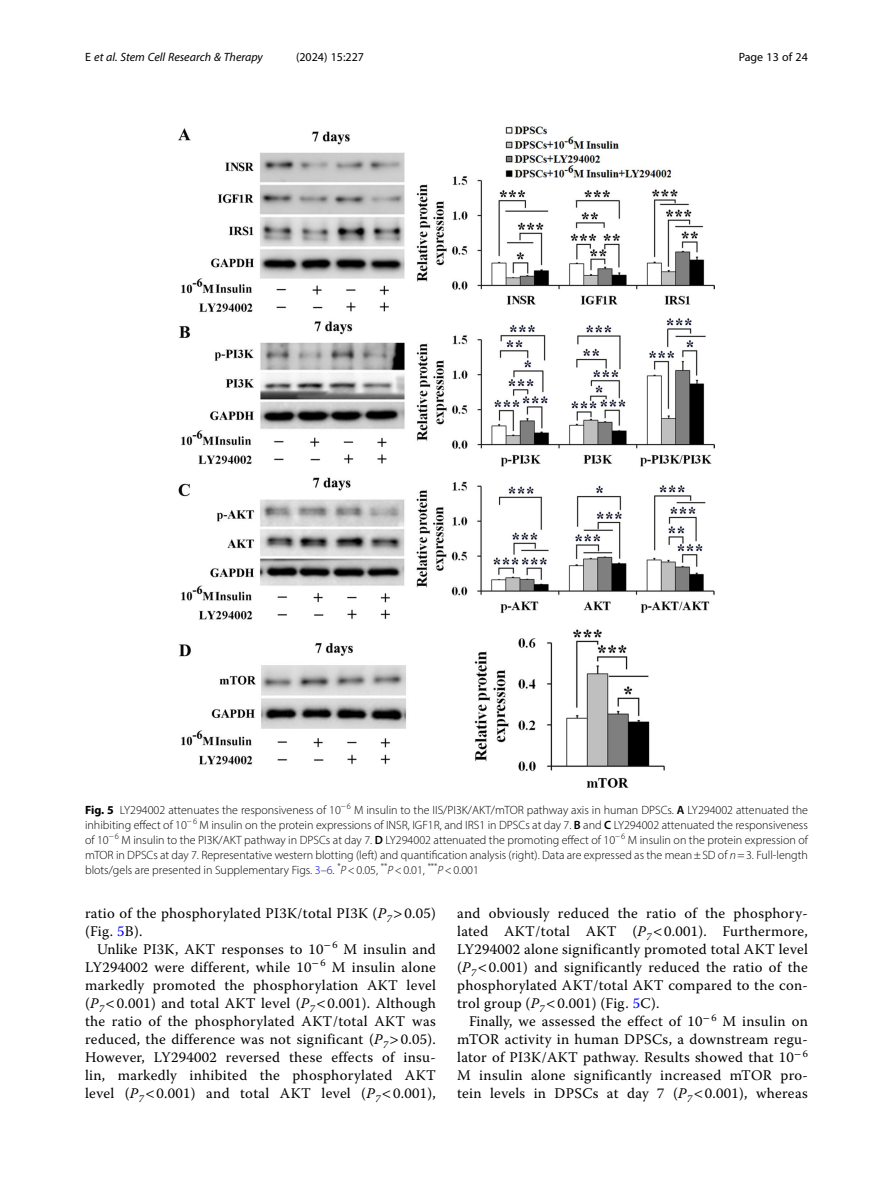
<style>
.page{position:relative;width:893px;height:1191px;background:#fff}
.page>*{position:absolute;margin:0;border:0;box-sizing:border-box;transform-origin:0 0}
.Body_Text_Indent{font:14.7px/18px "Warnock Pro";letter-spacing:.02em;color:#000;text-align:justify}
.Figure_Caption{font:300 12px/15px "Myriad Pro";color:#000;text-align:justify}
.t1{font:italic 12px "Myriad Pro";color:#000}
.t2{font:12px "Myriad Pro";color:#000}
.s1{font-style:normal}
.s2{font-weight:700}
.s3{font-weight:600}
.s4{font-style:italic}
.s5{color:#00f}
</style>
<div class="page">
<img style="left:179px;top:126px;width:535px;height:661px">
<p class="t1" style="left:85px;top:50px;width:179px"><span class="s1">E</span> et al. Stem Cell Research &amp; Therapy</p>
<p class="t2" style="left:296px;top:50px;width:70px">(2024) 15:227</p>
<p class="t2" style="left:739px;top:50px;width:71px">Page 13 of 24</p>
<p class="Figure_Caption" style="left:85px;top:802px;width:724px"><span class="s2">Fig. 5</span> LY294002 attenuates the responsiveness of 10<sup>−6</sup> M insulin to the IIS/PI3K/AKT/mTOR pathway axis in human DPSCs. <span class="s3">A</span> LY294002 attenuated the inhibiting effect of 10<sup>−6</sup> M insulin on the protein expressions of INSR, IGF1R, and IRS1 in DPSCs at day 7. <span class="s3">B</span> and <span class="s3">C</span> LY294002 attenuated the responsiveness of 10<sup>−6</sup> M insulin to the PI3K/AKT pathway in DPSCs at day 7. <span class="s3">D</span> LY294002 attenuated the promoting effect of 10<sup>−6</sup> M insulin on the protein expression of mTOR in DPSCs at day 7. Representative western blotting (left) and quantification analysis (right). Data are expressed as the mean±SD of <span class="s4">n</span>=3. Full-length blots/gels are presented in Supplementary Figs. <span class="s5">3</span>–<span class="s5">6</span>. <sup>*</sup><span class="s4">P</span>&lt;0.05, <sup>**</sup><span class="s4">P</span>&lt;0.01, <sup>***</sup><span class="s4">P</span>&lt;0.001</p>
<p class="Body_Text_Indent" style="left:85px;top:904px;width:352px">ratio of the phosphorylated PI3K/total PI3K (<span class="s4">P</span><sub>7</sub> 0.05) (Fig. <span class="s5">5</span>B).</p>
<p class="Body_Text_Indent" style="left:85px;top:940px;width:352px;text-indent:12px">Unlike PI3K, AKT responses to 10<sup>−</sup><sup>6</sup> M insulin and LY294002 were different, while 10<sup>−</sup><sup>6</sup> M insulin alone markedly promoted the phosphorylation AKT level (<span class="s4">P</span><sub>7</sub> 0.001) and total AKT level (<span class="s4">P</span><sub>7</sub> 0.001). Although the ratio of the phosphorylated AKT/total AKT was reduced, the difference was not significant (<span class="s4">P</span><sub>7</sub> 0.05).<br>However, LY294002 reversed these effects of insu&shy;lin, markedly inhibited the phosphorylated AKT level (<span class="s4">P</span><sub>7</sub> 0.001) and total AKT level (<span class="s4">P</span><sub>7</sub> 0.001),</p>
<p class="Body_Text_Indent" style="left:457px;top:904px;width:352px">and obviously reduced the ratio of the phosphory&shy;lated AKT/total AKT (<span class="s4">P</span><sub>7</sub> 0.001). Furthermore, LY294002 alone significantly promoted total AKT level (<span class="s4">P</span><sub>7</sub> 0.001) and significantly reduced the ratio of the phosphorylated AKT/total AKT compared to the con&shy;trol group (<span class="s4">P</span><sub>7</sub> 0.001) (Fig. <span class="s5">5</span>C).</p>
<p class="Body_Text_Indent" style="left:457px;top:1012px;width:352px;text-indent:12px">Finally, we assessed the effect of 10<sup>−</sup><sup>6</sup> M insulin on mTOR activity in human DPSCs, a downstream regu&shy;lator of PI3K/AKT pathway. Results showed that 10<sup>−</sup><sup>6<br></sup>M insulin alone significantly increased mTOR pro&shy;tein levels in DPSCs at day 7 (<span class="s4">P</span><sub>7</sub> 0.001), whereas</p>
</div>
